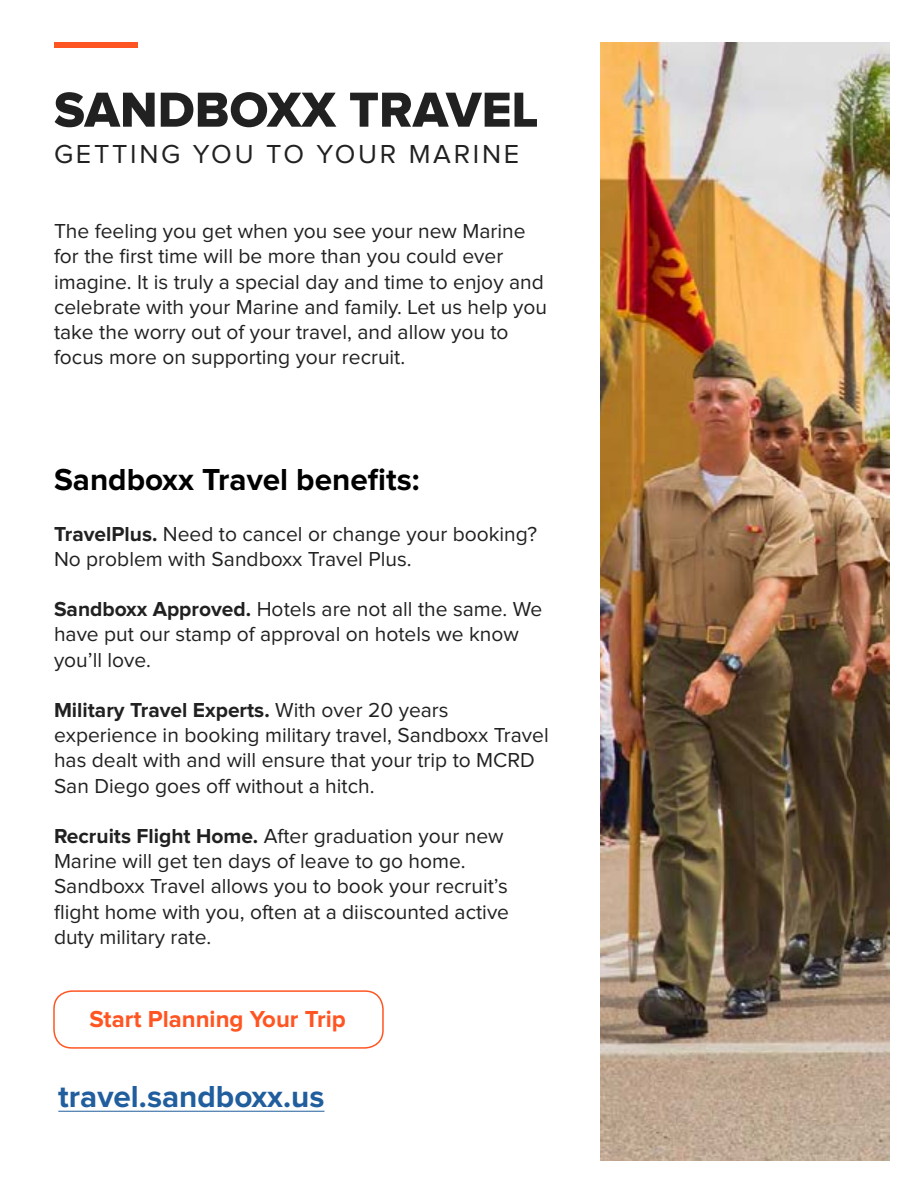
<style>
.page{position:relative;width:918px;height:1188px;background:#fff}
.page>*{position:absolute;margin:0;border:0;box-sizing:border-box;transform-origin:0 0}
.t1{font:51px "Proxima Nova Extrabld";color:#212121}
.t2{font:700 31.5px "Proxima Nova";color:#000}
.t3{font:700 31.5px "Proxima Nova";color:#215e9e}
.t4{font:27px "Proxima Nova";letter-spacing:.1em;color:#212121}
.t5{font:700 24px "Proxima Nova";color:#f52}
.t6{font:21px/25.2px "Proxima Nova";color:#212121}
.s1{font-weight:700}
</style>
<div class="page">
<div style="left:54px;top:42px;width:83px;height:6px;background:#f52"></div>
<img style="left:600px;top:42px;width:290px;height:1119px">
<hr style="left:58px;top:1111px;width:266px;height:1px;background:#215e9e">
<div style="left:53px;top:990px;width:331px;height:59px;border:2px solid #f52;border-radius:18px"></div>
<h1 class="t1" style="left:54px;top:86px;width:486px">SANDBOXX TRAVEL</h1>
<p class="t4" style="left:54px;top:139px;width:467px">GETTING YOU TO YOUR MARINE</p>
<p class="t6" style="left:54px;top:219px;width:495px">The feeling you get when you see your new Marine for the first time will be more than you could ever imagine. It is truly a special day and time to enjoy and celebrate with your Marine and family. Let us help you take the worry out of your travel, and allow you to focus more on supporting your recruit.</p>
<h2 class="t2" style="left:54px;top:462px;width:367px">Sandboxx Travel benefits:</h2>
<p class="t6" style="left:54px;top:522px;width:485px"><span class="s1">TravelPlus.</span> Need to cancel or change your booking?<br>No problem with Sandboxx Travel Plus.</p>
<p class="t6" style="left:54px;top:597px;width:490px"><span class="s1">Sandboxx Approved.</span> Hotels are not all the same. We have put our stamp of approval on hotels we know you’ll love.</p>
<p class="t6" style="left:54px;top:698px;width:496px"><span class="s1">Military Travel Experts.</span> With over 20 years experience in booking military travel, Sandboxx Travel has dealt with and will ensure that your trip to MCRD San Diego goes off without a hitch.</p>
<p class="t6" style="left:54px;top:824px;width:457px"><span class="s1">Recruits Flight Home.</span> After graduation your new Marine will get ten days of leave to go home.<br>Sandboxx Travel allows you to book your recruit’s flight home with you, often at a diiscounted active duty military rate.</p>
<p class="t5" style="left:90px;top:1006px;width:258px">Start Planning Your Trip</p>
<h2 class="t3" style="left:58px;top:1079px;width:268px">travel.sandboxx.us</h2>
</div>
